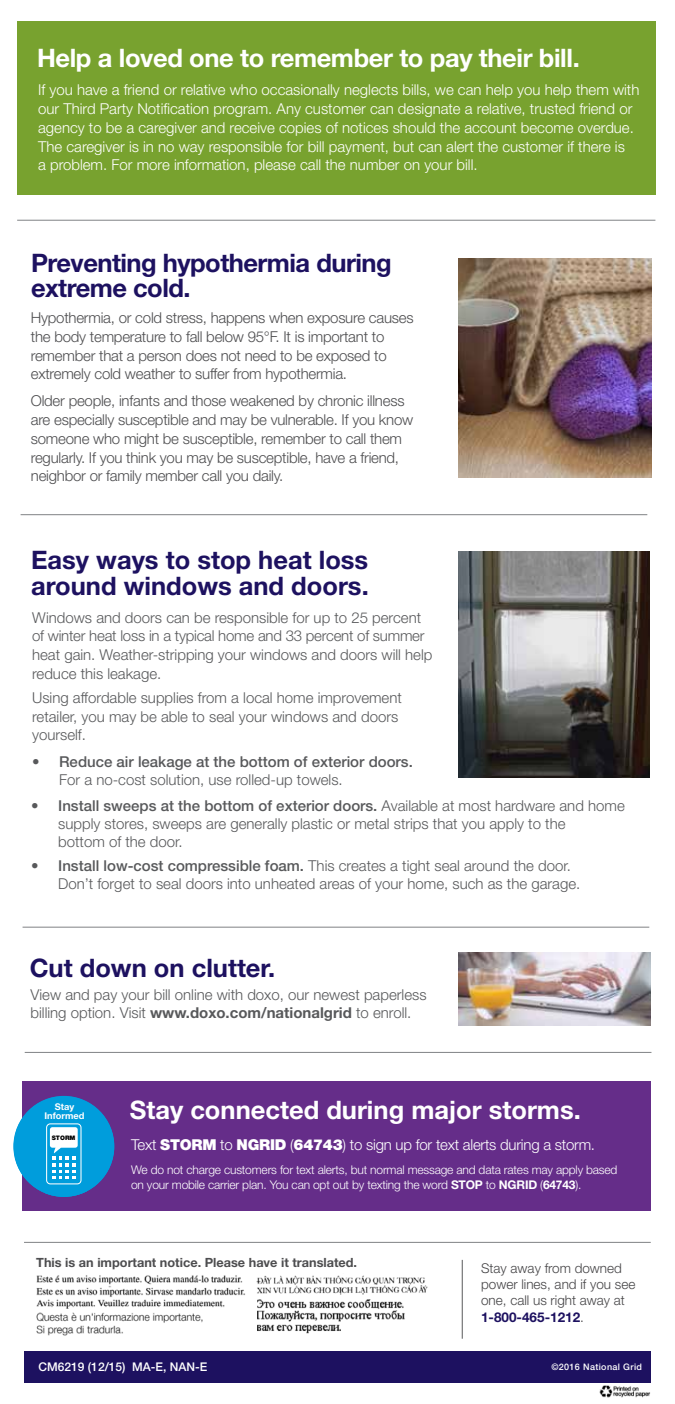
<style>
.page{position:relative;width:675px;height:1404px;background:#fff}
.page>*{position:absolute;margin:0;border:0;box-sizing:border-box;transform-origin:0 0}
.t1{font:700 25.5px "Helvetica Neue LT Std";letter-spacing:-.015em;color:#fff}
.t2{font:700 25.5px/25.5px "Helvetica Neue LT Std";color:#1d1160}
.t3{font:700 25.5px/25.5px "Helvetica Neue LT Std";letter-spacing:-.02em;color:#1d1160}
.t4{font:300 15px/18.8px "Helvetica Neue LT Std";color:#58595b}
.t5{font:300 15px/18.8px "Helvetica Neue";color:#fff}
.t6{font:300 15px/18.8px "Helvetica Neue";letter-spacing:-.015em;color:#4d4d4f}
.t7{font:500 15px "Helvetica Neue LT Std";color:#58595b}
.t8{font:300 13.5px/16.2px "Helvetica Neue LT Std";color:#464547}
.t9{font:700 12.75px "Helvetica Neue LT Std";color:#4d4d4f}
.t10{font:300 12px/15px "Helvetica Neue";letter-spacing:-.015em;color:#fff}
.t11{font:500 12px "Helvetica Neue";color:#fff}
.t12{font:700 9.3px/9.3px "Helvetica Neue LT Std";color:#fff;text-align:center}
.t13{font:500 9px "Helvetica Neue LT Std";letter-spacing:.04em;color:#fff}
.t14{font:900 6.15px "Helvetica Neue LT Std";color:#000}
.s1{font-weight:500}
.s2{font-weight:700}
.s3{font-family:"Helvetica Neue LT Std";font-weight:900}
.s4{font-family:"Helvetica Neue LT Std";font-weight:700}
.s5{font-weight:700;color:#1d1160}
</style>
<div class="page">
<img style="left:257px;top:1299px;width:148px;height:35px">
<div style="left:24px;top:1351px;width:627px;height:31px;background:#1d1160"></div>
<img style="left:599px;top:1386px;width:51px;height:12px">
<img style="left:36px;top:1275px;width:209px;height:34px">
<img style="left:256px;top:1275px;width:172px;height:20px">
<img style="left:36px;top:1312px;width:167px;height:24px">
<hr style="left:24px;top:1242px;width:627px;height:1px;background:#808285">
<hr style="left:462px;top:1260px;width:1px;height:79px;background:#58595b">
<hr style="left:17px;top:220px;width:638px;height:1px;background:#808285">
<hr style="left:21px;top:514px;width:626px;height:1px;background:#808285">
<img style="left:459px;top:258px;width:192px;height:220px">
<img style="left:459px;top:552px;width:190px;height:225px">
<div style="left:18px;top:21px;width:638px;height:173px;background:#78a22f"></div>
<hr style="left:23px;top:927px;width:626px;height:1px;background:#808285">
<img style="left:459px;top:953px;width:191px;height:72px">
<hr style="left:25px;top:1052px;width:626px;height:1px;background:#808285">
<div style="left:22px;top:1081px;width:628px;height:129px;background:#652d89"></div>
<div style="left:13px;top:1096px;width:101px;height:101px;background:#009ddc;border-radius:50%"></div>
<div style="left:45px;top:1160px;width:42px;height:37px;background:#009ddc"></div>
<div style="left:50px;top:1127px;width:28px;height:21px;background:#fff;border-radius:3px"></div>
<svg style="left:53px;top:1147px;width:13px;height:6px"></svg>
<div style="left:46px;top:1123px;width:36px;height:61px;border:1px solid #fff;border-radius:4px"></div>
<svg style="left:52px;top:1157px;width:24px;height:22px"></svg>
<hr style="left:50px;top:1161px;width:28px;height:2px;background:#009ddc">
<hr style="left:51px;top:1167px;width:29px;height:2px;background:#009ddc">
<hr style="left:52px;top:1173px;width:28px;height:2px;background:#009ddc">
<hr style="left:56px;top:1155px;width:2px;height:26px;background:#009ddc">
<hr style="left:63px;top:1156px;width:2px;height:25px;background:#009ddc">
<hr style="left:69px;top:1154px;width:2px;height:26px;background:#009ddc">
<h1 class="t1" style="left:37px;top:42px;width:544px">Help a loved one to remember to pay their bill.</h1>
<p class="t5" style="left:38px;top:80px;width:603px">If you have a friend or relative who occasionally neglects bills, we can help you help them with our Third Party Notification program. Any customer can designate a relative, trusted friend or agency to be a caregiver and receive copies of notices should the account become overdue.<br>The caregiver is in no way responsible for bill payment, but can alert the customer if there is<br>a problem. For more information, please call the number on your bill.</p>
<h1 class="t3" style="left:31px;top:249px;width:362px">Preventing hypothermia during extreme cold.</h1>
<p class="t6" style="left:31px;top:308px;width:384px">Hypothermia, or cold stress, happens when exposure causes the body temperature to fall below 95°F. It is important to remember that a person does not need to be exposed to extremely cold weather to suffer from hypothermia.</p>
<p class="t6" style="left:31px;top:391px;width:384px">Older people, infants and those weakened by chronic illness are especially susceptible and may be vulnerable. If you know someone who might be susceptible, remember to call them regularly. If you think you may be susceptible, have a friend, neighbor or family member call you daily.</p>
<h1 class="t2" style="left:31px;top:547px;width:339px">Easy ways to stop heat loss around windows and doors.</h1>
<p class="t4" style="left:32px;top:608px;width:402px">Windows and doors can be responsible for up to 25 percent of winter heat loss in a typical home and 33 percent of summer heat gain. Weather-stripping your windows and doors will help reduce this leakage.</p>
<p class="t4" style="left:32px;top:688px;width:371px">Using affordable supplies from a local home improvement retailer, you may be able to seal your windows and doors yourself.</p>
<p class="t7" style="left:32px;top:753px;width:382px">• Reduce air leakage at the bottom of exterior doors.</p>
<p class="t4" style="left:59px;top:770px;width:285px">For a no-cost solution, use rolled-up towels.</p>
<p class="t4" style="left:58px;top:796px;width:568px;line-height:18px;text-indent:-27px"><span class="s1">• Install sweeps at the bottom of exterior doors.</span> Available at most hardware and home supply stores, sweeps are generally plastic or metal strips that you apply to the<br>bottom of the door.</p>
<p class="t4" style="left:58px;top:856px;width:524px;line-height:18px;text-indent:-27px"><span class="s1">• Install low-cost compressible foam.</span> This creates a tight seal around the door.<br>Don’t forget to seal doors into unheated areas of your home, such as the garage.</p>
<h1 class="t2" style="left:30px;top:954px;width:247px">Cut down on clutter.</h1>
<p class="t4" style="left:31px;top:985px;width:398px;line-height:18px">View and pay your bill online with doxo, our newest paperless billing option. Visit <span class="s2">www.doxo.com/nationalgrid</span> to enroll.</p>
<p class="t12" style="left:44px;top:1102px;width:42px">Stay<br>Informed</p>
<p class="t14" style="left:52px;top:1134px;width:25px">STORM</p>
<h1 class="t1" style="left:130px;top:1094px;width:452px">Stay connected during major storms.</h1>
<p class="t5" style="left:131px;top:1135px;width:466px">Text <span class="s3">STORM</span> to <span class="s3">NGRID</span> (<span class="s3">64743</span>) to sign up for text alerts during a storm.</p>
<p class="t10" style="left:131px;top:1162px;width:488px">We do not charge customers for text alerts, but normal message and data rates may apply based on your mobile carrier plan. You can opt out by texting the word <span class="s4">STOP</span> to <span class="s4">NGRID</span> (<span class="s4">64743</span>).</p>
<p class="t9" style="left:36px;top:1255px;width:322px">This is an important notice. Please have it translated.</p>
<p class="t8" style="left:481px;top:1260px;width:156px">Stay away from downed power lines, and if you see one, call us right away at<br><span class="s5">1-800-465-1212</span>.</p>
<p class="t11" style="left:39px;top:1360px;width:170px">CM6219 (12/15) MA-E, NAN-E</p>
<p class="t13" style="left:551px;top:1362px;width:92px">©2016 National Grid</p>
</div>
